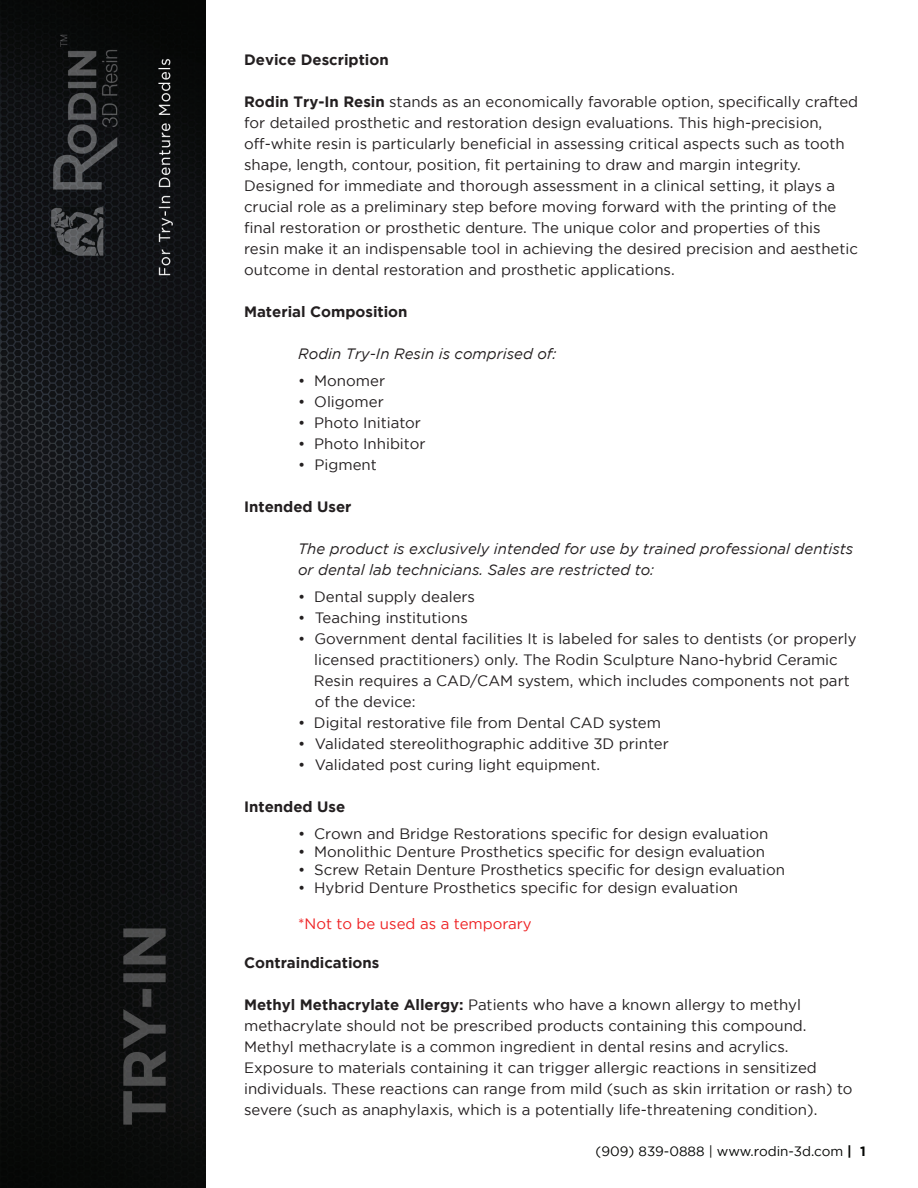
<style>
.page{position:relative;width:918px;height:1188px;background:#fff}
.page>*{position:absolute;margin:0;border:0;box-sizing:border-box;transform-origin:0 0}
.t1{font:15px/21px "Gotham";color:#231f20}
.t2{font:italic 15px/21px "Gotham";color:#231f20}
.t3{font:700 15px "Gotham";color:#231f20}
.t4{font:15px "Gotham";color:#ee2123}
.t5{font:13.5px "Gotham";color:#040503}
.s1{font-weight:700}
</style>
<div class="page">
<img style="left:0;top:0;width:206px;height:1188px">
<p class="t3" style="left:244px;top:51px;width:146px">Device Description</p>
<p class="t1" style="left:244px;top:91px;width:616px"><span class="s1">Rodin Try-In Resin</span> stands as an economically favorable option, specifically crafted for detailed prosthetic and restoration design evaluations. This high-precision, off-white resin is particularly beneficial in assessing critical aspects such as tooth shape, length, contour, position, fit pertaining to draw and margin integrity.<br>Designed for immediate and thorough assessment in a clinical setting, it plays a crucial role as a preliminary step before moving forward with the printing of the final restoration or prosthetic denture. The unique color and properties of this resin make it an indispensable tool in achieving the desired precision and aesthetic outcome in dental restoration and prosthetic applications.</p>
<p class="t3" style="left:244px;top:303px;width:165px">Material Composition</p>
<p class="t2" style="left:298px;top:343px;width:260px">Rodin Try-In Resin is comprised of:</p>
<p class="t1" style="left:298px;top:370px;width:89px">• Monomer</p>
<p class="t1" style="left:298px;top:391px;width:87px">• Oligomer</p>
<p class="t1" style="left:298px;top:412px;width:124px">• Photo Initiator</p>
<p class="t1" style="left:298px;top:433px;width:129px">• Photo Inhibitor</p>
<p class="t1" style="left:298px;top:454px;width:80px">• Pigment</p>
<p class="t3" style="left:244px;top:498px;width:109px">Intended User</p>
<p class="t2" style="left:298px;top:538px;width:557px">The product is exclusively intended for use by trained professional dentists or dental lab technicians. Sales are restricted to:</p>
<p class="t1" style="left:298px;top:586px;width:179px">• Dental supply dealers</p>
<p class="t1" style="left:298px;top:607px;width:171px">• Teaching institutions</p>
<p class="t1" style="left:314px;top:628px;width:544px;text-indent:-16px">• Government dental facilities It is labeled for sales to dentists (or properly licensed practitioners) only. The Rodin Sculpture Nano-hybrid Ceramic Resin requires a CAD/CAM system, which includes components not part of the device:</p>
<p class="t1" style="left:298px;top:712px;width:364px">• Digital restorative file from Dental CAD system</p>
<p class="t1" style="left:298px;top:733px;width:372px">• Validated stereolithographic additive 3D printer</p>
<p class="t1" style="left:298px;top:754px;width:304px">• Validated post curing light equipment.</p>
<p class="t3" style="left:244px;top:798px;width:103px">Intended Use</p>
<p class="t1" style="left:298px;top:823px;width:472px">• Crown and Bridge Restorations specific for design evaluation</p>
<p class="t1" style="left:298px;top:841px;width:469px">• Monolithic Denture Prosthetics specific for design evaluation</p>
<p class="t1" style="left:298px;top:859px;width:489px">• Screw Retain Denture Prosthetics specific for design evaluation</p>
<p class="t1" style="left:298px;top:877px;width:441px">• Hybrid Denture Prosthetics specific for design evaluation</p>
<p class="t4" style="left:298px;top:915px;width:235px">*Not to be used as a temporary</p>
<p class="t3" style="left:244px;top:954px;width:137px">Contraindications</p>
<p class="t1" style="left:244px;top:994px;width:610px"><span class="s1">Methyl Methacrylate Allergy:</span> Patients who have a known allergy to methyl methacrylate should not be prescribed products containing this compound.<br>Methyl methacrylate is a common ingredient in dental resins and acrylics.<br>Exposure to materials containing it can trigger allergic reactions in sensitized individuals. These reactions can range from mild (such as skin irritation or rash) to severe (such as anaphylaxis, which is a potentially life-threatening condition).</p>
<p class="t5" style="left:596px;top:1143px;width:272px">(909) 839-0888 | www.rodin-3d.com <span class="s1">| 1</span></p>
</div>
